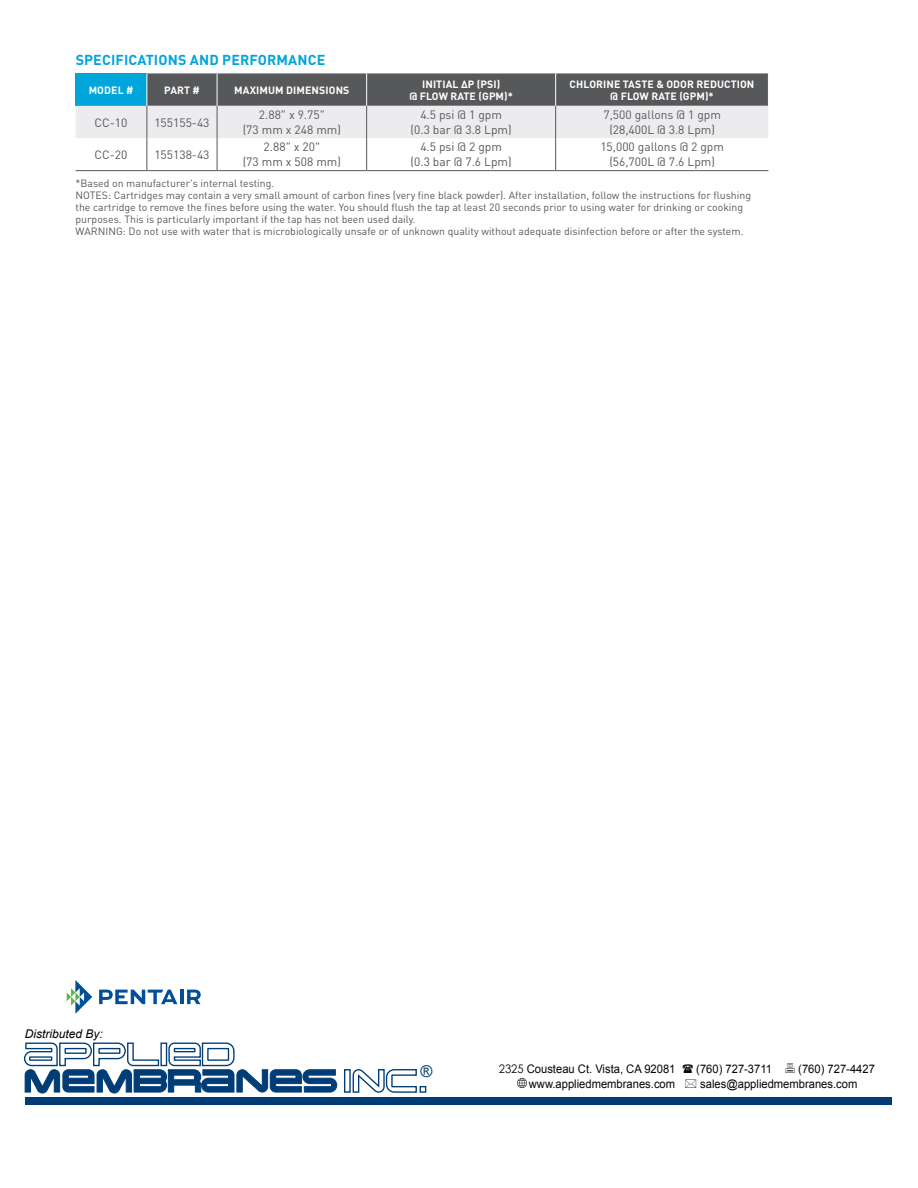
<style>
.page{position:relative;width:918px;height:1188px;background:#fff}
.page>*{position:absolute;margin:0;border:0;box-sizing:border-box;transform-origin:0 0}
.t1{font:16.35px "Arial";color:#003d76}
.t2{font:700 14.25px "DIN Pro";letter-spacing:.01em;color:#00a5da}
.t3{font:12px/15px "DIN Pro";color:#57585a;text-align:center}
.t4{font:italic 12px "Arial";color:#000}
.t5{font:11.85px "Arial";color:#040503;scale:.95 1}
.t6{font:10.5px/12px "DIN Pro";color:#57585a}
.t7{font:700 10.5px/12px "DIN Pro";letter-spacing:.01em;color:#fff}
.s1{font-style:inherit}
.s2{font-family:"Century Gothic"}
</style>
<div class="page">
<svg style="left:67px;top:980px;width:25px;height:34px"></svg>
<svg style="left:99px;top:990px;width:78px;height:14px"></svg>
<hr style="left:180px;top:990px;width:3px;height:14px;background:#014e99">
<svg style="left:187px;top:990px;width:14px;height:14px"></svg>
<svg style="left:76px;top:73px;width:692px;height:65px;background:#9da6ab"></svg>
<hr style="left:147px;top:106px;width:1px;height:32px;background:#57585a">
<hr style="left:366px;top:106px;width:1px;height:32px;background:#57585a">
<hr style="left:555px;top:106px;width:1px;height:32px;background:#57585a">
<hr style="left:147px;top:138px;width:1px;height:32px;background:#57585a">
<hr style="left:366px;top:138px;width:1px;height:32px;background:#57585a">
<hr style="left:555px;top:138px;width:1px;height:32px;background:#57585a">
<hr style="left:76px;top:170px;width:71px;height:1px;background:#57585a">
<hr style="left:147px;top:170px;width:70px;height:1px;background:#57585a">
<hr style="left:217px;top:170px;width:150px;height:1px;background:#57585a">
<hr style="left:367px;top:170px;width:189px;height:1px;background:#57585a">
<hr style="left:556px;top:170px;width:212px;height:1px;background:#57585a">
<hr style="left:217px;top:106px;width:1px;height:32px;background:#57585a">
<hr style="left:217px;top:138px;width:1px;height:32px;background:#57585a">
<hr style="left:147px;top:73px;width:1px;height:33px;background:#fff">
<hr style="left:217px;top:73px;width:1px;height:33px;background:#fff">
<hr style="left:366px;top:73px;width:1px;height:33px;background:#fff">
<hr style="left:555px;top:73px;width:1px;height:33px;background:#fff">
<svg style="left:23px;top:1042px;width:315px;height:52px"></svg>
<div style="left:344px;top:1069px;width:7px;height:24px;border:1px solid #003d76"></div>
<div style="left:420px;top:1086px;width:6px;height:7px;border:1px solid #003d76"></div>
<svg style="left:352px;top:1069px;width:65px;height:24px"></svg>
<div style="left:25px;top:1098px;width:866px;height:7px;background:#003d76"></div>
<svg style="left:518px;top:1078px;width:9px;height:9px"></svg>
<h2 class="t2" style="left:76px;top:48px;width:251px">SPECIFICATIONS AND PERFORMANCE</h2>
<p class="t7" style="left:89px;top:83px;width:16px">MODEL</p>
<p class="t7" style="left:126px;top:83px;width:9px">#</p>
<p class="t7" style="left:164px;top:83px;width:37px">PART #</p>
<p class="t7" style="left:234px;top:83px;width:30px">MAXIMUM</p>
<p class="t7" style="left:286px;top:83px;width:15px">DIMENSIONS</p>
<p class="t7" style="left:409px;top:77px;width:92px;text-indent:52px">∆P (PSI) @ FLOW RATE</p>
<p class="t7" style="left:479px;top:89px;width:7px">(GPM</p>
<p class="t7" style="left:504px;top:89px;width:10px">)*</p>
<p class="t7" style="left:610px;top:77px;width:146px;text-indent:-41px">CHLORINE TASTE &amp; ODOR REDUCTION @ FLOW RATE (GPM</p>
<p class="t7" style="left:422px;top:77px;width:10px">INITIAL</p>
<p class="t7" style="left:705px;top:89px;width:10px">)*</p>
<p class="t3" style="left:95px;top:114px;width:34px">CC-10</p>
<p class="t3" style="left:154px;top:114px;width:57px">155155-43</p>
<p class="t3" style="left:243px;top:106px;width:100px">2.88<span class="s1">"</span> x 9.75"<br>(73 mm x 248 mm)</p>
<p class="t3" style="left:411px;top:106px;width:103px">4.5 psi @ 1 gpm (0.3 bar @ 3.8 Lpm)</p>
<p class="t3" style="left:604px;top:106px;width:119px">7,500 gallons @ 1 gpm (28,400L @ 3.8 Lpm)</p>
<p class="t3" style="left:95px;top:146px;width:34px">CC-20</p>
<p class="t3" style="left:154px;top:146px;width:57px">155138-43</p>
<p class="t3" style="left:243px;top:138px;width:100px">2.88<span class="s1">"</span> x 20"<br>(73 mm x 508 mm)</p>
<p class="t3" style="left:411px;top:138px;width:103px">4.5 psi @ 2 gpm (0.3 bar @ 7.6 Lpm)</p>
<p class="t3" style="left:600px;top:138px;width:125px">15,000 gallons @ 2 gpm (56,700L @ 7.6 Lpm)</p>
<p class="t6" style="left:76px;top:176px;width:677px">*Based on manufacturer's internal testing.<br>NOTES: Cartridges may contain a very small amount of carbon fines (very fine black powder). After installation, follow the instructions for flushing the cartridge to remove the fines before using the water. You should flush the tap at least 20 seconds prior to using water for drinking or cooking purposes. This is particularly important if the tap has not been used daily.<br>WARNING: Do not use with water that is microbiologically unsafe or of unknown quality without adequate disinfection before or after the system.</p>
<p class="t4" style="left:25px;top:1026px;width:80px">Distributed By:</p>
<h1 class="t1" style="left:420px;top:1061px;width:13px">®</h1>
<p class="t5" style="left:499px;top:1062px;width:187px"><span class="s2">2325</span> Cousteau Ct. Vista, CA 92081</p>
<p class="t5" style="left:696px;top:1062px;width:81px">(760) 727-3711</p>
<p class="t5" style="left:798px;top:1062px;width:82px">(760) 727-4427</p>
<p class="t5" style="left:529px;top:1076px;width:156px">www.appliedmembranes.com</p>
<p class="t5" style="left:700px;top:1076px;width:167px">sales@appliedmembranes.com</p>
</div>
